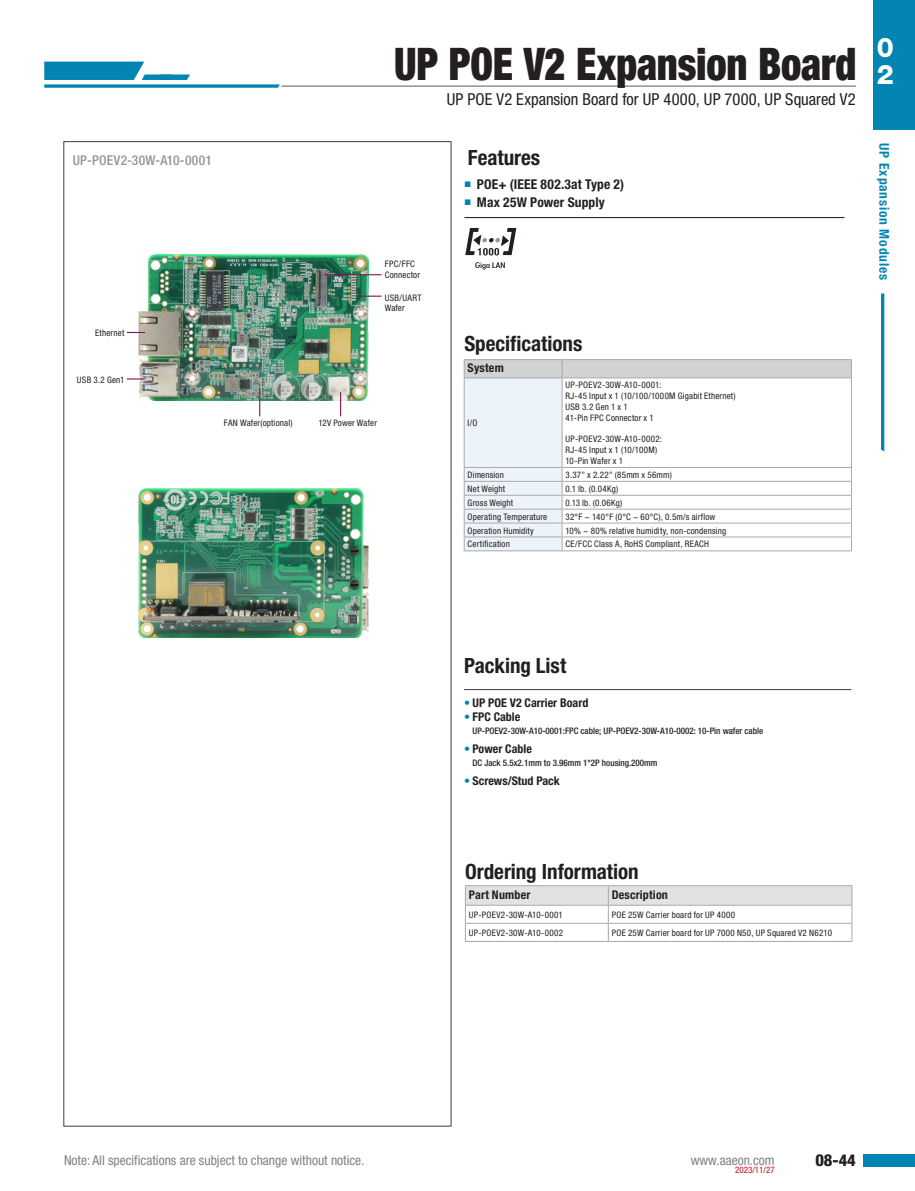
<style>
.page{position:relative;width:915px;height:1191px;background:#fff}
.page>*{position:absolute;margin:0;border:0;box-sizing:border-box;transform-origin:0 0}
.Product_Name-Odd{font:900 condensed 45px "Helvetica Neue";letter-spacing:-.005em;color:#231f20;scale:.9 1}
.t1{font:800 27px/27px "Helvetica Neue";color:#fffefa}
.Spec-Title-01{font:700 condensed 21px "Helvetica Neue";color:#231f20}
.Product_Description-Odd{font:condensed 16.5px "Helvetica Neue";color:#231f20}
.t2{font:800 condensed 16.5px "Helvetica Neue";color:#231f20}
.t3{font:condensed 13.5px "Helvetica Neue";color:#808285}
.t4{font:700 condensed 13.5px "Helvetica Neue";letter-spacing:.01em;color:#231f20}
.Images-Tag-01{font:500 condensed 13.5px "Helvetica Neue";letter-spacing:.02em;color:#939598}
.t5{font:700 condensed 13.5px "Helvetica Neue";letter-spacing:.06em;color:#0285b3}
.Spec-TD-Title-Bold{font:700 condensed 12px "Helvetica Neue";color:#231f20}
.Spec-TD-TXT{font:condensed 9px "Helvetica Neue";letter-spacing:.02em;color:#231f20}
.SeriesNO-Content01{font:500 condensed 9px "Helvetica Neue";color:#231f20}
.Date-Note{font:condensed 9px "Helvetica Neue";color:#be1119}
.s1{color:#0285b3}
</style>
<div class="page">
<div style="left:873px;top:0;width:41px;height:130px;background:#0285b3"></div>
<div style="left:863px;top:1153px;width:51px;height:13px;background:#0285b3"></div>
<hr style="left:281px;top:86px;width:574px;height:1px;background:#231f20">
<svg style="left:44px;top:62px;width:236px;height:26px"></svg>
<svg style="left:881px;top:293px;width:3px;height:158px"></svg>
<hr style="left:561px;top:359px;width:290px;height:1px;background:#a8a9ad">
<hr style="left:463px;top:359px;width:98px;height:1px;background:#a8a9ad">
<svg style="left:463px;top:360px;width:388px;height:190px"></svg>
<hr style="left:463px;top:481px;width:98px;height:1px;background:#a8a9ad">
<hr style="left:463px;top:495px;width:98px;height:1px;background:#a8a9ad">
<hr style="left:561px;top:550px;width:290px;height:1px;background:#a8a9ad">
<hr style="left:463px;top:550px;width:98px;height:1px;background:#a8a9ad">
<hr style="left:464px;top:689px;width:387px;height:1px;background:#3e3e3f">
<hr style="left:465px;top:941px;width:143px;height:1px;background:#a8a9ad">
<hr style="left:608px;top:941px;width:244px;height:1px;background:#a8a9ad">
<svg style="left:465px;top:885px;width:387px;height:56px"></svg>
<hr style="left:608px;top:885px;width:244px;height:1px;background:#a8a9ad">
<hr style="left:465px;top:905px;width:143px;height:1px;background:#a8a9ad">
<hr style="left:608px;top:905px;width:243px;height:1px;background:#a8a9ad">
<hr style="left:464px;top:217px;width:380px;height:1px;background:#231f20">
<img style="left:138px;top:255px;width:230px;height:145px">
<img style="left:138px;top:488px;width:230px;height:149px">
<svg style="left:259px;top:388px;width:1px;height:28px"></svg>
<svg style="left:127px;top:332px;width:18px;height:1px"></svg>
<svg style="left:127px;top:378px;width:18px;height:1px"></svg>
<hr style="left:323px;top:274px;width:58px;height:1px;background:#7f184e">
<svg style="left:357px;top:296px;width:24px;height:1px"></svg>
<svg style="left:340px;top:392px;width:1px;height:24px"></svg>
<svg style="left:465px;top:228px;width:51px;height:27px"></svg>
<svg style="left:475px;top:262px;width:29px;height:7px"></svg>
<p class="Product_Name-Odd" style="left:394px;top:36px;width:515px">UP POE V2 Expansion Board</p>
<h2 class="t1" style="left:876px;top:34px;width:19px">0<br>2</h2>
<p class="Product_Description-Odd" style="left:446px;top:90px;width:410px">UP POE V2 Expansion Board for UP 4000, UP 7000, UP Squared V2</p>
<p class="Images-Tag-01" style="left:73px;top:152px;width:140px">UP-POEV2-30W-A10-0001</p>
<p class="Spec-TD-TXT" style="left:384px;top:258px;width:32px">FPC/FFC</p>
<p class="Spec-TD-TXT" style="left:384px;top:269px;width:37px">Connector</p>
<p class="Spec-TD-TXT" style="left:384px;top:292px;width:38px">USB/UART</p>
<p class="Spec-TD-TXT" style="left:384px;top:303px;width:22px">Wafer</p>
<h3 class="Spec-Title-01" style="left:467px;top:145px;width:74px">Features</h3>
<p class="t4" style="left:464px;top:176px;width:161px"><sup>■</sup> POE+ (IEEE 802.3at Type 2)</p>
<p class="t4" style="left:464px;top:194px;width:142px"><sup>■</sup> Max 25W Power Supply</p>
<h3 class="t5" style="left:892px;top:143px;width:138px;rotate:90deg">UP Expansion Modules</h3>
<p class="Spec-TD-TXT" style="left:95px;top:328px;width:30px">Ethernet</p>
<p class="Spec-Title-01" style="left:464px;top:330px;width:119px">Specifications</p>
<p class="Spec-TD-Title-Bold" style="left:467px;top:361px;width:38px">System</p>
<p class="Spec-TD-TXT" style="left:77px;top:375px;width:49px">USB 3.2 Gen1</p>
<p class="Spec-TD-TXT" style="left:224px;top:418px;width:70px">FAN Wafer(optional)</p>
<p class="Spec-TD-TXT" style="left:318px;top:418px;width:60px">12V Power Wafer</p>
<p class="Spec-TD-TXT" style="left:467px;top:418px;width:11px">I/O</p>
<p class="Spec-TD-TXT" style="left:565px;top:380px;width:97px">UP-POEV2-30W-A10-0001:</p>
<p class="Spec-TD-TXT" style="left:565px;top:391px;width:171px">RJ-45 Input x 1 (10/100/1000M Gigabit Ethernet)</p>
<p class="Spec-TD-TXT" style="left:565px;top:401px;width:64px">USB 3.2 Gen 1 x 1</p>
<p class="Spec-TD-TXT" style="left:565px;top:412px;width:90px">41-Pin FPC Connector x 1</p>
<p class="Spec-TD-TXT" style="left:565px;top:434px;width:98px">UP-POEV2-30W-A10-0002:</p>
<p class="Spec-TD-TXT" style="left:565px;top:445px;width:93px">RJ-45 Input x 1 (10/100M)</p>
<p class="Spec-TD-TXT" style="left:565px;top:455px;width:59px">10-Pin Wafer x 1</p>
<p class="Spec-TD-TXT" style="left:467px;top:469px;width:38px">Dimension</p>
<p class="Spec-TD-TXT" style="left:565px;top:469px;width:108px">3.37" x 2.22" (85mm x 56mm)</p>
<p class="Spec-TD-TXT" style="left:467px;top:483px;width:39px">Net Weight</p>
<p class="Spec-TD-TXT" style="left:565px;top:483px;width:54px">0.1 lb. (0.04Kg)</p>
<p class="Spec-TD-TXT" style="left:467px;top:497px;width:47px">Gross Weight</p>
<p class="Spec-TD-TXT" style="left:565px;top:497px;width:58px">0.13 lb. (0.06Kg)</p>
<p class="Spec-TD-TXT" style="left:467px;top:511px;width:81px">Operating Temperature</p>
<p class="Spec-TD-TXT" style="left:565px;top:511px;width:151px">32°F ~ 140°F (0°C ~ 60°C), 0.5m/s airflow</p>
<p class="Spec-TD-TXT" style="left:467px;top:525px;width:68px">Operation Humidity</p>
<p class="Spec-TD-TXT" style="left:565px;top:525px;width:162px">10% ~ 80% relative humidity, non-condensing</p>
<p class="Spec-TD-TXT" style="left:467px;top:539px;width:44px">Certification</p>
<p class="Spec-TD-TXT" style="left:565px;top:539px;width:145px">CE/FCC Class A, RoHS Compliant, REACH</p>
<p class="Spec-Title-01" style="left:464px;top:653px;width:104px">Packing List</p>
<p class="Spec-TD-Title-Bold" style="left:464px;top:695px;width:126px"><span class="s1">•</span> UP POE V2 Carrier Board</p>
<p class="Spec-TD-Title-Bold" style="left:464px;top:710px;width:58px"><span class="s1">•</span> FPC Cable</p>
<p class="SeriesNO-Content01" style="left:472px;top:726px;width:292px">UP-POEV2-30W-A10-0001:FPC cable; UP-POEV2-30W-A10-0002: 10-Pin wafer cable</p>
<p class="Spec-TD-Title-Bold" style="left:464px;top:741px;width:69px"><span class="s1">•</span> Power Cable</p>
<p class="SeriesNO-Content01" style="left:472px;top:757px;width:186px">DC Jack 5.5x2.1mm to 3.96mm 1*2P housing.200mm</p>
<p class="Spec-TD-Title-Bold" style="left:464px;top:773px;width:97px"><span class="s1">•</span> Screws/Stud Pack</p>
<p class="Spec-Title-01" style="left:465px;top:859px;width:175px">Ordering Information</p>
<p class="Spec-TD-Title-Bold" style="left:468px;top:887px;width:63px">Part Number</p>
<p class="Spec-TD-Title-Bold" style="left:611px;top:887px;width:58px">Description</p>
<p class="Spec-TD-TXT" style="left:468px;top:909px;width:95px">UP-POEV2-30W-A10-0001</p>
<p class="Spec-TD-TXT" style="left:611px;top:909px;width:125px">POE 25W Carrier board for UP 4000</p>
<p class="Spec-TD-TXT" style="left:468px;top:927px;width:96px">UP-POEV2-30W-A10-0002</p>
<p class="Spec-TD-TXT" style="left:611px;top:927px;width:222px">POE 25W Carrier board for UP 7000 N50, UP Squared V2 N6210</p>
<h3 class="t3" style="left:64px;top:1152px;width:302px">Note: All specifications are subject to change without notice.</h3>
<h3 class="t3" style="left:690px;top:1152px;width:85px">www.aaeon.com</h3>
<p class="Date-Note" style="left:734px;top:1164px;width:41px">2023/11/27</p>
<h3 class="t2" style="left:815px;top:1150px;width:42px">08-44</h3>
</div>
